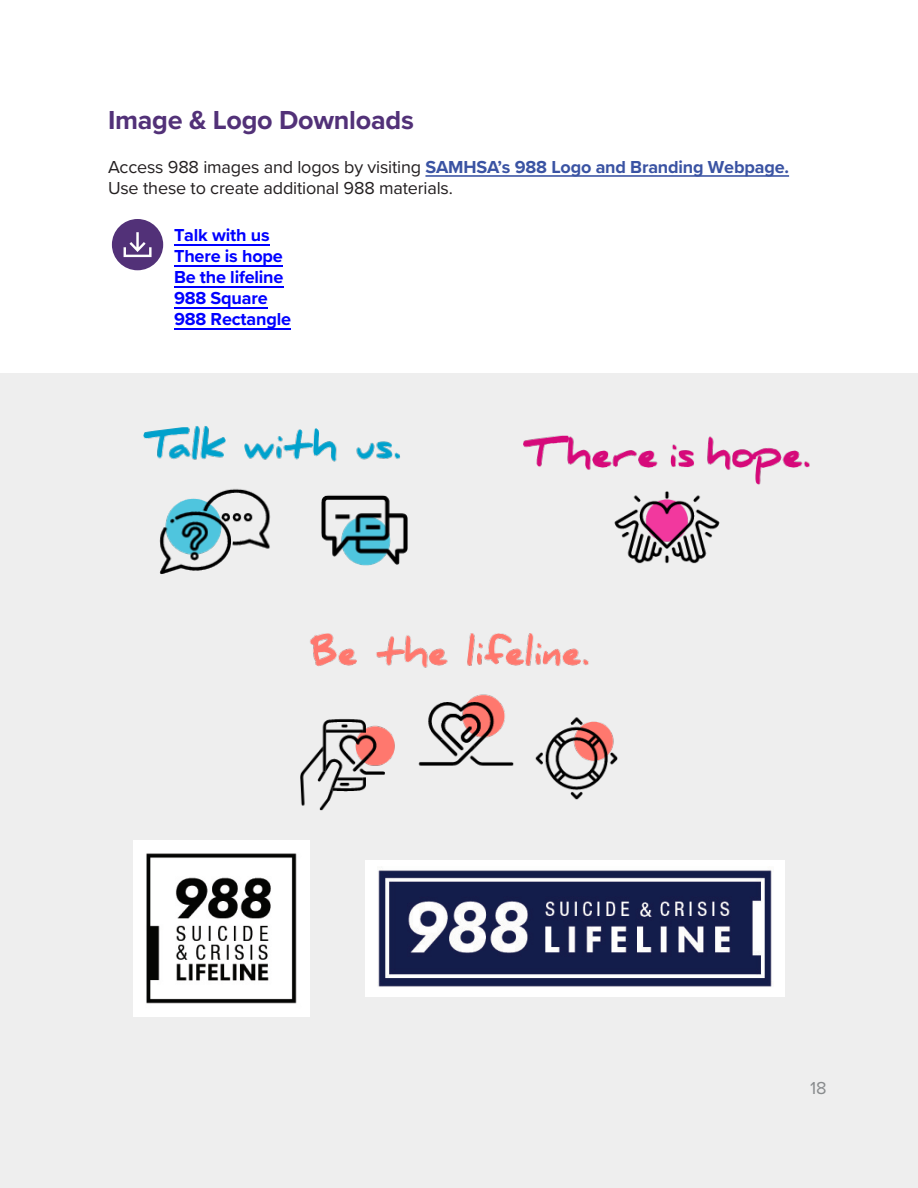
<style>
.page{position:relative;width:918px;height:1188px;background:#fff}
.page>*{position:absolute;margin:0;border:0;box-sizing:border-box;transform-origin:0 0}
.t1{font:700 27px "Proxima Nova";letter-spacing:-.01em;color:#523178}
.t2{font:18px/21.6px "Proxima Nova";letter-spacing:-.01em;color:#231f20}
.t3{font:700 18px/21.1px "Proxima Nova";letter-spacing:-.01em;color:#00f}
.t4{font:18px "Proxima Nova";color:#888b8d}
.s1{font-weight:700;color:#3a53a3}
</style>
<div class="page">
<div style="left:0;top:374px;width:918px;height:814px;background:#eee"></div>
<img style="left:144px;top:426px;width:263px;height:148px">
<img style="left:523px;top:436px;width:287px;height:128px">
<img style="left:300px;top:633px;width:318px;height:177px">
<img style="left:133px;top:841px;width:177px;height:176px">
<img style="left:365px;top:861px;width:420px;height:136px">
<hr style="left:425px;top:175px;width:364px;height:2px;background:#3a53a3">
<div style="left:112px;top:219px;width:51px;height:51px;background:#523178;border-radius:50%"></div>
<svg style="left:124px;top:232px;width:28px;height:25px"></svg>
<hr style="left:174px;top:244px;width:95px;height:1px;background:#00f">
<hr style="left:174px;top:265px;width:109px;height:1px;background:#00f">
<hr style="left:174px;top:286px;width:109px;height:2px;background:#00f">
<hr style="left:174px;top:307px;width:94px;height:2px;background:#00f">
<hr style="left:174px;top:328px;width:117px;height:2px;background:#00f">
<p class="t1" style="left:108px;top:100px;width:307px">Image &amp; Logo Downloads</p>
<p class="t2" style="left:108px;top:155px;width:683px">Access 988 images and logos by visiting <span class="s1">SAMHSA’s 988 Logo and Branding Webpage.<br></span>Use these to create additional 988 materials.</p>
<p class="t3" style="left:174px;top:224px;width:119px">Talk with us<br>There is hope<br>Be the lifeline<br>988 Square<br>988 Rectangle</p>
<p class="t4" style="left:810px;top:1075px;width:18px">18</p>
</div>
